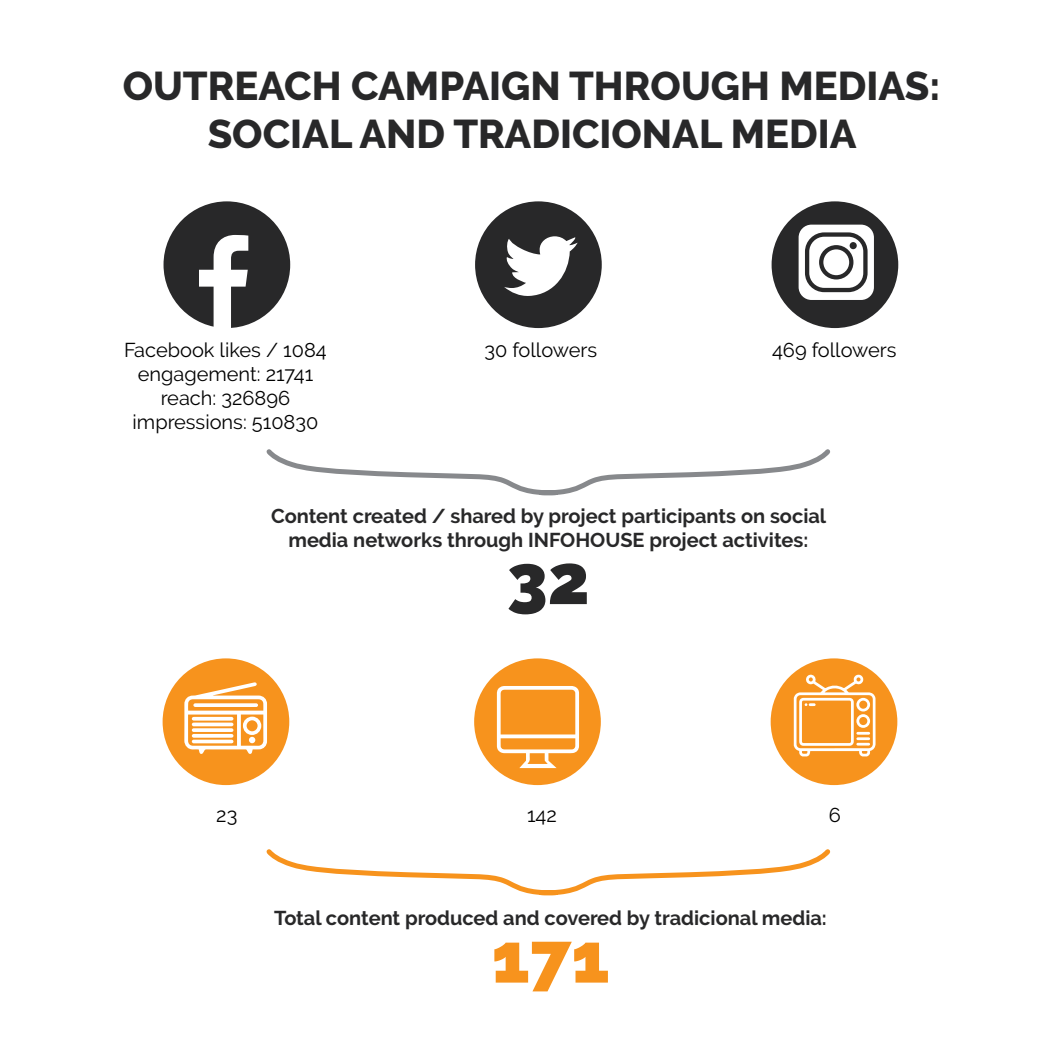
<style>
.page{position:relative;width:1063px;height:1063px;background:#fff}
.page>*{position:absolute;margin:0;border:0;box-sizing:border-box;transform-origin:0 0}
.t1{font:900 70px "Raleway";color:#f7931d}
.t2{font:900 70px "Raleway";color:#282829}
.t3{font:800 40px/48px "Raleway";color:#282829;text-align:center}
.t4{font:700 20px/24px "Raleway";color:#282829;text-align:center}
.t5{font:20px/24px "Raleway";color:#000;text-align:center}
</style>
<div class="page">
<div style="left:475px;top:201px;width:127px;height:127px;background:#282829;border-radius:50%"></div>
<svg style="left:504px;top:236px;width:74px;height:60px"></svg>
<div style="left:772px;top:201px;width:126px;height:127px;background:#282829;border-radius:50%"></div>
<div style="left:799px;top:225px;width:75px;height:75px;background:#fff;border-radius:13px"></div>
<svg style="left:805px;top:232px;width:63px;height:60px"></svg>
<div style="left:850px;top:242px;width:7px;height:7px;background:#282829;border-radius:50%"></div>
<div style="left:474px;top:658px;width:127px;height:127px;background:#f7931d;border-radius:50%"></div>
<svg style="left:497px;top:686px;width:82px;height:82px"></svg>
<div style="left:164px;top:201px;width:126px;height:127px;background:#282829;border-radius:50%"></div>
<svg style="left:199px;top:235px;width:49px;height:93px"></svg>
<div style="left:163px;top:658px;width:126px;height:127px;background:#f7931d;border-radius:50%"></div>
<svg style="left:184px;top:682px;width:83px;height:72px"></svg>
<div style="left:771px;top:658px;width:126px;height:127px;background:#f7931d;border-radius:50%"></div>
<svg style="left:794px;top:674px;width:82px;height:82px"></svg>
<svg style="left:266px;top:449px;width:565px;height:47px"></svg>
<svg style="left:266px;top:849px;width:565px;height:47px"></svg>
<h2 class="t3" style="left:123px;top:64px;width:819px">OUTREACH CAMPAIGN THROUGH MEDIAS:<br>SOCIAL AND TRADICIONAL MEDIA</h2>
<p class="t5" style="left:124px;top:340px;width:204px">Facebook likes / 1084 engagement: 21741 reach: 326896 impressions: 510830</p>
<p class="t5" style="left:484px;top:340px;width:114px">30 followers</p>
<p class="t5" style="left:772px;top:340px;width:126px">469 followers</p>
<p class="t4" style="left:271px;top:505px;width:557px">Content created / shared by project participants on social media networks through INFOHOUSE project activites:</p>
<h1 class="t2" style="left:507px;top:539px;width:84px">32</h1>
<p class="t5" style="left:216px;top:805px;width:23px">23</p>
<p class="t5" style="left:527px;top:805px;width:31px">142</p>
<p class="t5" style="left:829px;top:805px;width:14px">6</p>
<p class="t4" style="left:274px;top:908px;width:554px">Total content produced and covered by tradicional media:</p>
<h1 class="t1" style="left:492px;top:918px;width:120px">171</h1>
</div>
